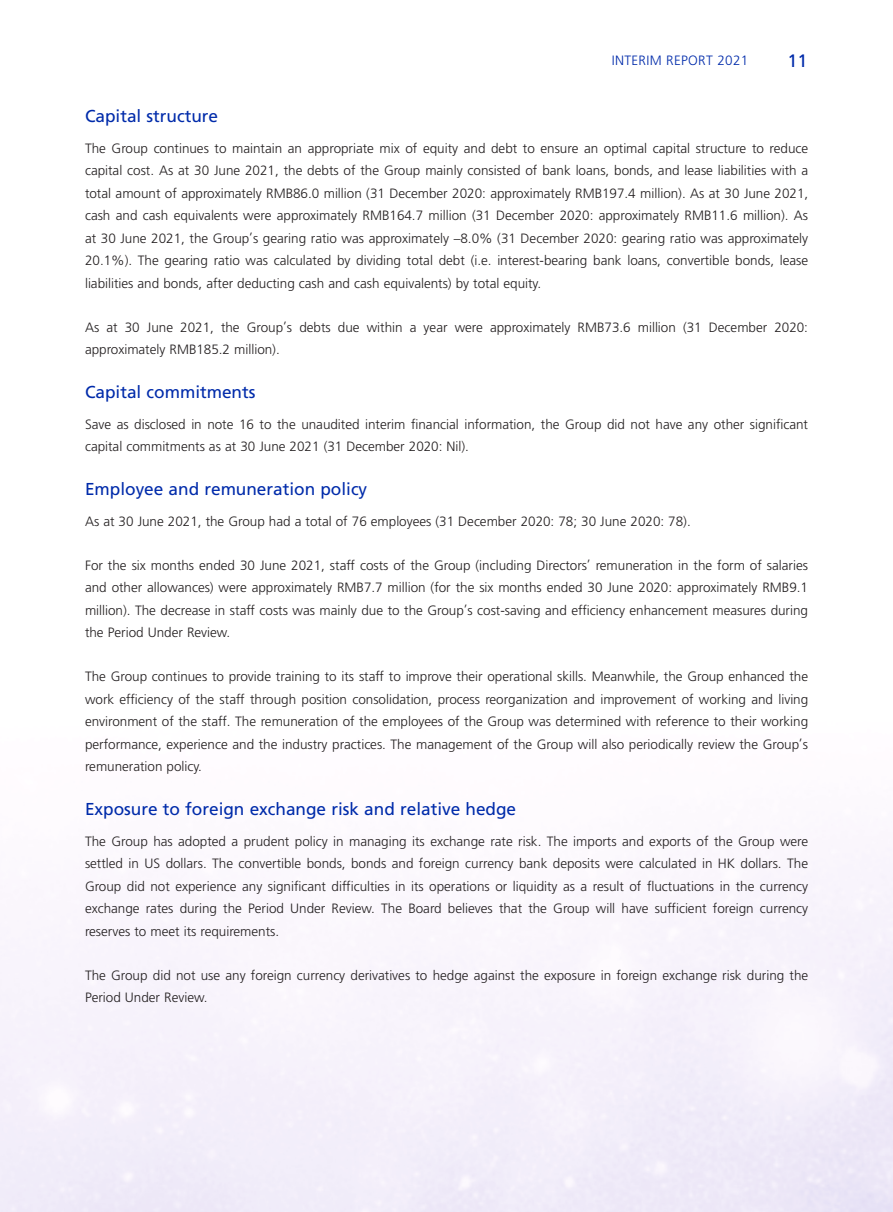
<style>
.page{position:relative;width:893px;height:1212px;background:#fff}
.page>*{position:absolute;margin:0;border:0;box-sizing:border-box;transform-origin:0 0}
.t1{font:18px "Frutiger LT Std";color:#002baa}
.t2{font:17.25px "Frutiger LT Std";color:#002baa}
.t3{font:300 13.5px/22.5px "Frutiger LT Std";color:#231f20;text-align:justify}
.t4{font:300 13.5px "Frutiger LT Std";letter-spacing:.025em;color:#002baa}
</style>
<div class="page">
<p class="t4" style="left:612px;top:52px;width:138px">INTERIM REPORT 2021</p>
<h1 class="t1" style="left:787px;top:51px;width:22px">11</h1>
<p class="t2" style="left:85px;top:106px;width:135px">Capital structure</p>
<p class="t3" style="left:85px;top:137px;width:725px">The Group continues to maintain an appropriate mix of equity and debt to ensure an optimal capital structure to reduce capital cost. As at 30 June 2021, the debts of the Group mainly consisted of bank loans, bonds, and lease liabilities with a total amount of approximately RMB86.0 million (31 December 2020: approximately RMB197.4 million). As at 30 June 2021, cash and cash equivalents were approximately RMB164.7 million (31 December 2020: approximately RMB11.6 million). As at 30 June 2021, the Group’s gearing ratio was approximately –8.0% (31 December 2020: gearing ratio was approximately 20.1%). The gearing ratio was calculated by dividing total debt (i.e. interest-bearing bank loans, convertible bonds, lease liabilities and bonds, after deducting cash and cash equivalents) by total equity.</p>
<p class="t3" style="left:85px;top:316px;width:724px">As at 30 June 2021, the Group’s debts due within a year were approximately RMB73.6 million (31 December 2020: approximately RMB185.2 million).</p>
<p class="t2" style="left:85px;top:382px;width:172px">Capital commitments</p>
<p class="t3" style="left:85px;top:413px;width:725px">Save as disclosed in note 16 to the unaudited interim financial information, the Group did not have any other significant capital commitments as at 30 June 2021 (31 December 2020: Nil).</p>
<p class="t2" style="left:85px;top:479px;width:284px">Employee and remuneration policy</p>
<p class="t3" style="left:85px;top:510px;width:607px">As at 30 June 2021, the Group had a total of 76 employees (31 December 2020: 78; 30 June 2020: 78).</p>
<p class="t3" style="left:85px;top:554px;width:725px">For the six months ended 30 June 2021, staff costs of the Group (including Directors’ remuneration in the form of salaries and other allowances) were approximately RMB7.7 million (for the six months ended 30 June 2020: approximately RMB9.1 million). The decrease in staff costs was mainly due to the Group’s cost-saving and efficiency enhancement measures during the Period Under Review.</p>
<p class="t3" style="left:85px;top:665px;width:725px">The Group continues to provide training to its staff to improve their operational skills. Meanwhile, the Group enhanced the work efficiency of the staff through position consolidation, process reorganization and improvement of working and living environment of the staff. The remuneration of the employees of the Group was determined with reference to their working performance, experience and the industry practices. The management of the Group will also periodically review the Group’s remuneration policy.</p>
<p class="t2" style="left:85px;top:799px;width:433px">Exposure to foreign exchange risk and relative hedge</p>
<p class="t3" style="left:85px;top:830px;width:725px">The Group has adopted a prudent policy in managing its exchange rate risk. The imports and exports of the Group were settled in US dollars. The convertible bonds, bonds and foreign currency bank deposits were calculated in HK dollars. The Group did not experience any significant difficulties in its operations or liquidity as a result of fluctuations in the currency exchange rates during the Period Under Review. The Board believes that the Group will have sufficient foreign currency reserves to meet its requirements.</p>
<p class="t3" style="left:85px;top:964px;width:725px">The Group did not use any foreign currency derivatives to hedge against the exposure in foreign exchange risk during the<br>Period Under Review.</p>
</div>
